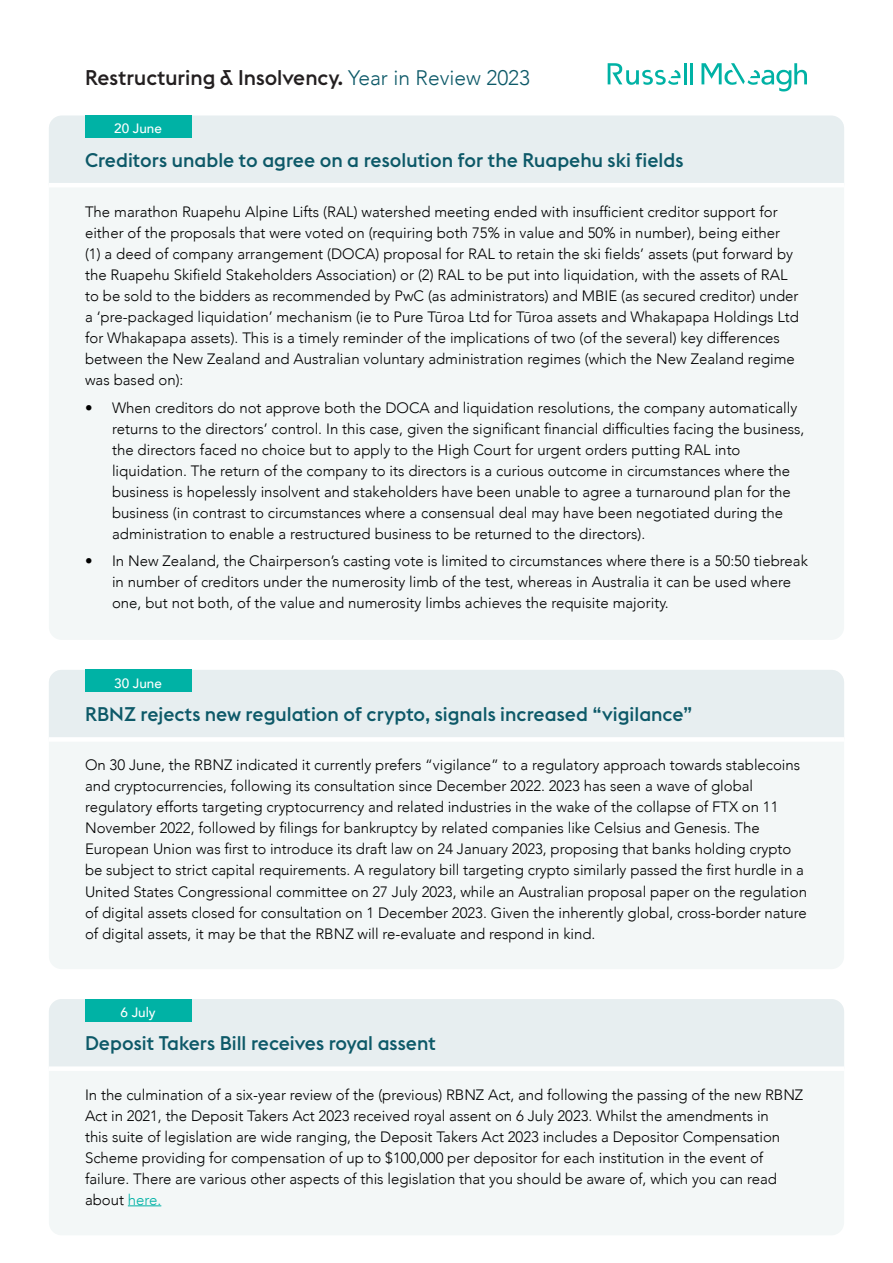
<style>
.page{position:relative;width:893px;height:1263px;background:#fff}
.page>*{position:absolute;margin:0;border:0;box-sizing:border-box;transform-origin:0 0}
.t1{font:500 21px "Euclid Flex";color:#231f20}
.t2{font:500 19.5px "Euclid Flex";color:#0d5968}
.Body{font:300 15px/21px "Avenir";color:#000}
.t3{font:500 13.5px "Avenir";color:#fff}
.s1{font-family:"Avenir";font-weight:300;color:#0d5968}
.s2{color:#00b2a5}
</style>
<div class="page">
<hr style="left:684px;top:63px;width:2px;height:21px;background:#00b2a5">
<hr style="left:690px;top:63px;width:3px;height:21px;background:#00b2a5">
<svg style="left:608px;top:63px;width:72px;height:22px"></svg>
<svg style="left:701px;top:63px;width:106px;height:28px"></svg>
<div style="left:49px;top:670px;width:795px;height:299px;background:#f3f7f7;border-radius:13px"></div>
<div style="left:49px;top:999px;width:795px;height:236px;background:#f3f7f7;border-radius:13px"></div>
<div style="left:49px;top:670px;width:795px;height:67px;background:#e7eef0"></div>
<div style="left:49px;top:999px;width:795px;height:67px;background:#e7eef0"></div>
<div style="left:49px;top:737px;width:795px;height:5px;background:#fff"></div>
<div style="left:49px;top:1066px;width:795px;height:5px;background:#fff"></div>
<div style="left:85px;top:670px;width:106px;height:22px;background:#00b2a5"></div>
<div style="left:85px;top:999px;width:106px;height:22px;background:#00b2a5"></div>
<hr style="left:128px;top:1205px;width:33px;height:1px;background:#00b2a5">
<div style="left:49px;top:116px;width:795px;height:524px;background:#f3f7f7;border-radius:13px"></div>
<div style="left:49px;top:116px;width:795px;height:67px;background:#e7eef0"></div>
<hr style="left:49px;top:183px;width:795px;height:4px;background:#fff">
<div style="left:85px;top:116px;width:106px;height:22px;background:#00b2a5"></div>
<p class="t1" style="left:85px;top:66px;width:447px">Restructuring &amp; Insolvency. <span class="s1">Year in Review 2023</span></p>
<p class="t3" style="left:114px;top:117px;width:49px">20 June</p>
<p class="t2" style="left:85px;top:149px;width:600px">Creditors unable to agree on a resolution for the Ruapehu ski fields</p>
<p class="Body" style="left:85px;top:202px;width:716px">The marathon Ruapehu Alpine Lifts (RAL) watershed meeting ended with insufficient creditor support for either of the proposals that were voted on (requiring both 75% in value and 50% in number), being either (1) a deed of company arrangement (DOCA) proposal for RAL to retain the ski fields’ assets (put forward by the Ruapehu Skifield Stakeholders Association) or (2) RAL to be put into liquidation, with the assets of RAL to be sold to the bidders as recommended by PwC (as administrators) and MBIE (as secured creditor) under a ‘pre-packaged liquidation’ mechanism (ie to Pure Tūroa Ltd for Tūroa assets and Whakapapa Holdings Ltd for Whakapapa assets). This is a timely reminder of the implications of two (of the several) key differences between the New Zealand and Australian voluntary administration regimes (which the New Zealand regime was based on):</p>
<p class="Body" style="left:112px;top:397px;width:694px;text-indent:-27px">• When creditors do not approve both the DOCA and liquidation resolutions, the company automatically returns to the directors’ control. In this case, given the significant financial difficulties facing the business, the directors faced no choice but to apply to the High Court for urgent orders putting RAL into liquidation. The return of the company to its directors is a curious outcome in circumstances where the business is hopelessly insolvent and stakeholders have been unable to agree a turnaround plan for the business (in contrast to circumstances where a consensual deal may have been negotiated during the administration to enable a restructured business to be returned to the directors).</p>
<p class="Body" style="left:112px;top:551px;width:697px;text-indent:-27px">• In New Zealand, the Chairperson’s casting vote is limited to circumstances where there is a 50:50 tiebreak in number of creditors under the numerosity limb of the test, whereas in Australia it can be used where one, but not both, of the value and numerosity limbs achieves the requisite majority.</p>
<p class="t3" style="left:114px;top:671px;width:49px">30 June</p>
<p class="t2" style="left:85px;top:703px;width:609px">RBNZ rejects new regulation of crypto, signals increased “vigilance”</p>
<p class="Body" style="left:85px;top:755px;width:723px">On 30 June, the RBNZ indicated it currently prefers “vigilance” to a regulatory approach towards stablecoins and cryptocurrencies, following its consultation since December 2022. 2023 has seen a wave of global regulatory efforts targeting cryptocurrency and related industries in the wake of the collapse of FTX on 11<br>November 2022, followed by filings for bankruptcy by related companies like Celsius and Genesis. The European Union was first to introduce its draft law on 24 January 2023, proposing that banks holding crypto be subject to strict capital requirements. A regulatory bill targeting crypto similarly passed the first hurdle in a United States Congressional committee on 27 July 2023, while an Australian proposal paper on the regulation of digital assets closed for consultation on 1 December 2023. Given the inherently global, cross-border nature of digital assets, it may be that the RBNZ will re-evaluate and respond in kind.</p>
<p class="t3" style="left:120px;top:1000px;width:37px">6 July</p>
<p class="t2" style="left:85px;top:1032px;width:352px">Deposit Takers Bill receives royal assent</p>
<p class="Body" style="left:85px;top:1084px;width:720px">In the culmination of a six-year review of the (previous) RBNZ Act, and following the passing of the new RBNZ Act in 2021, the Deposit Takers Act 2023 received royal assent on 6 July 2023. Whilst the amendments in<br>this suite of legislation are wide ranging, the Deposit Takers Act 2023 includes a Depositor Compensation Scheme providing for compensation of up to $100,000 per depositor for each institution in the event of failure. There are various other aspects of this legislation that you should be aware of, which you can read about <span class="s2">here.</span></p>
</div>
